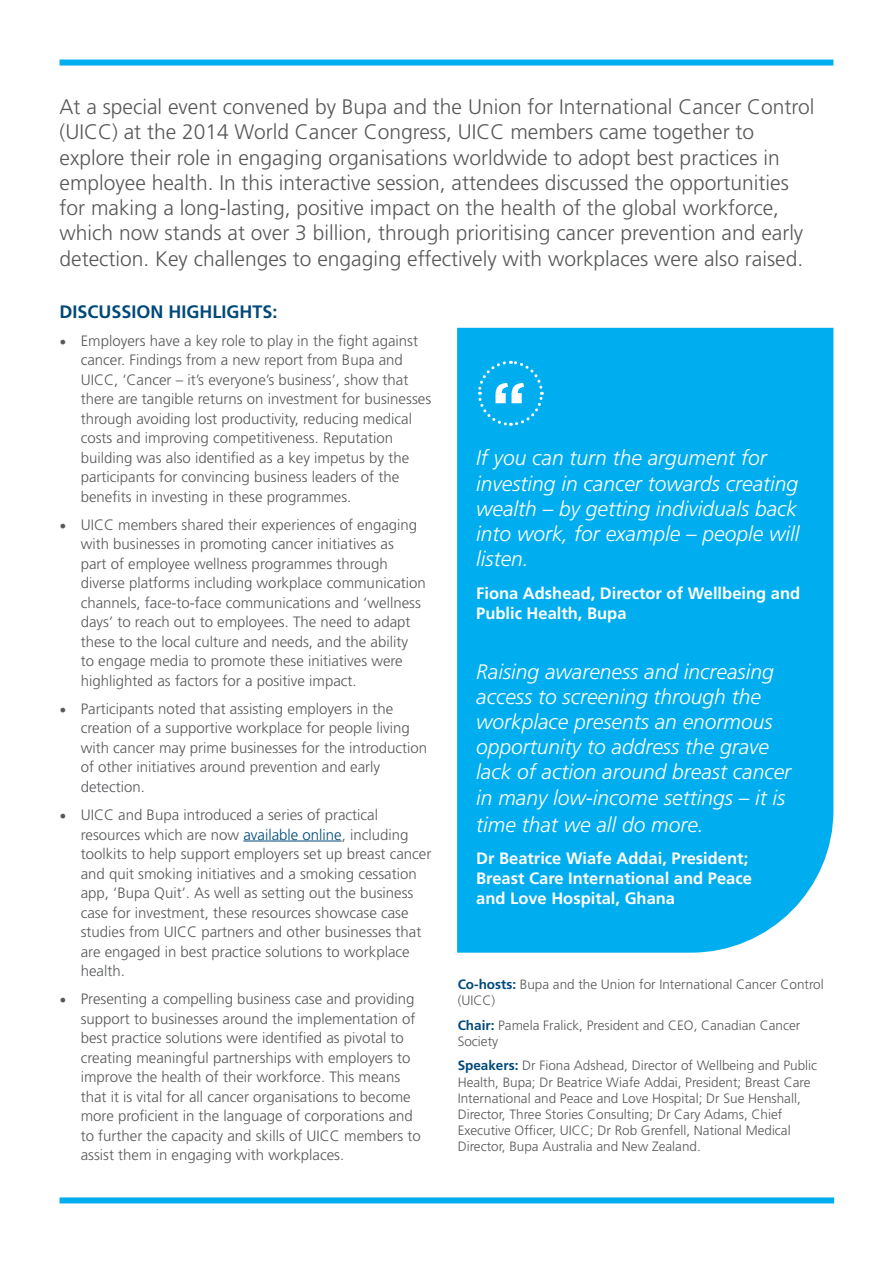
<style>
.page{position:relative;width:893px;height:1263px;background:#fff}
.page>*{position:absolute;margin:0;border:0;box-sizing:border-box;transform-origin:0 0}
.t1{font:700 63px "Gotham";color:#fff}
.Body_Copy{font:300 21px/25.2px "Frutiger";color:#57585a}
.t2{font:italic 300 21px/25.5px "Frutiger";color:#fff}
.Quotes{font:700 18px "Frutiger";color:#00497b}
.t3{font:700 16.5px/19.8px "Frutiger";color:#fff}
.t4{font:300 15px/19.5px "Frutiger";color:#57585a}
.t5{font:300 13.5px/16.2px "Frutiger";color:#57585a}
.s1{font-family:"Minion Pro";font-weight:400;font-size:18px}
.s2{color:#00497b}
.s3{font-weight:700;color:#00497b}
</style>
<div class="page">
<hr style="left:243px;top:841px;width:99px;height:1px;background:#00497b">
<div style="left:457px;top:328px;width:376px;height:625px;background:#00aeef"></div>
<svg style="left:476px;top:359px;width:69px;height:68px;background:#0cb1ef"></svg>
<div style="left:60px;top:1197px;width:774px;height:6px;background:#00aeef"></div>
<div style="left:60px;top:60px;width:773px;height:6px;background:#00aeef"></div>
<p class="Body_Copy" style="left:60px;top:95px;width:756px">At a special event convened by Bupa and the Union for International Cancer Control (UICC) at the 2014 World Cancer Congress, UICC members came together to explore their role in engaging organisations worldwide to adopt best practices in employee health. In this interactive session, attendees discussed the opportunities for making a long-lasting, positive impact on the health of the global workforce, which now stands at over 3 billion, through prioritising cancer prevention and early detection. Key challenges to engaging effectively with workplaces were also raised.</p>
<p class="Quotes" style="left:60px;top:301px;width:220px">DISCUSSION HIGHLIGHTS:</p>
<p class="t4" style="left:81px;top:331px;width:352px;text-indent:-21px"><span class="s1">•</span> Employers have a key role to play in the fight against cancer. Findings from a new report from Bupa and UICC, ‘Cancer – it’s everyone’s business’, show that there are tangible returns on investment for businesses through avoiding lost productivity, reducing medical costs and improving competitiveness. Reputation building was also identified as a key impetus by the participants for convincing business leaders of the benefits in investing in these programmes.</p>
<p class="t4" style="left:81px;top:515px;width:347px;text-indent:-21px"><span class="s1">•</span> UICC members shared their experiences of engaging with businesses in promoting cancer initiatives as<br>part of employee wellness programmes through diverse platforms including workplace communication channels, face-to-face communications and ‘wellness days’ to reach out to employees. The need to adapt these to the local culture and needs, and the ability<br>to engage media to promote these initiatives were highlighted as factors for a positive impact.</p>
<p class="t4" style="left:81px;top:699px;width:348px;text-indent:-21px"><span class="s1">•</span> Participants noted that assisting employers in the creation of a supportive workplace for people living with cancer may prime businesses for the introduction of other initiatives around prevention and early detection.</p>
<p class="t4" style="left:81px;top:805px;width:352px;text-indent:-21px"><span class="s1">•</span> UICC and Bupa introduced a series of practical resources which are now <span class="s2">available online</span>, including toolkits to help support employers set up breast cancer and quit smoking initiatives and a smoking cessation app, ‘Bupa Quit’. As well as setting out the business case for investment, these resources showcase case studies from UICC partners and other businesses that are engaged in best practice solutions to workplace health.</p>
<p class="t4" style="left:81px;top:989px;width:342px;text-indent:-21px"><span class="s1">•</span> Presenting a compelling business case and providing support to businesses around the implementation of best practice solutions were identified as pivotal to creating meaningful partnerships with employers to improve the health of their workforce. This means that it is vital for all cancer organisations to become more proficient in the language of corporations and to further the capacity and skills of UICC members to assist them in engaging with workplaces.</p>
<p class="t1" style="left:492px;top:369px;width:36px">“</p>
<p class="t2" style="left:476px;top:446px;width:325px">If you can turn the argument for investing in cancer towards creating wealth – by getting individuals back into work, for example – people will listen.</p>
<p class="t3" style="left:476px;top:583px;width:325px">Fiona Adshead, Director of Wellbeing and<br>Public Health, Bupa</p>
<p class="t2" style="left:476px;top:659px;width:317px">Raising awareness and increasing access to screening through the workplace presents an enormous opportunity to address the grave lack of action around breast cancer in many low-income settings – it is time that we all do more.</p>
<p class="t3" style="left:476px;top:849px;width:277px">Dr Beatrice Wiafe Addai, President;<br>Breast Care International and Peace and Love Hospital, Ghana</p>
<p class="t5" style="left:458px;top:976px;width:368px"><span class="s3">Co-hosts:</span> Bupa and the Union for International Cancer Control (UICC)</p>
<p class="t5" style="left:458px;top:1017px;width:344px"><span class="s3">Chair:</span> Pamela Fralick, President and CEO, Canadian Cancer<br>Society</p>
<p class="t5" style="left:458px;top:1058px;width:361px"><span class="s3">Speakers:</span> Dr Fiona Adshead, Director of Wellbeing and Public Health, Bupa; Dr Beatrice Wiafe Addai, President; Breast Care International and Peace and Love Hospital; Dr Sue Henshall, Director, Three Stories Consulting; Dr Cary Adams, Chief Executive Officer, UICC; Dr Rob Grenfell, National Medical Director, Bupa Australia and New Zealand.</p>
</div>
